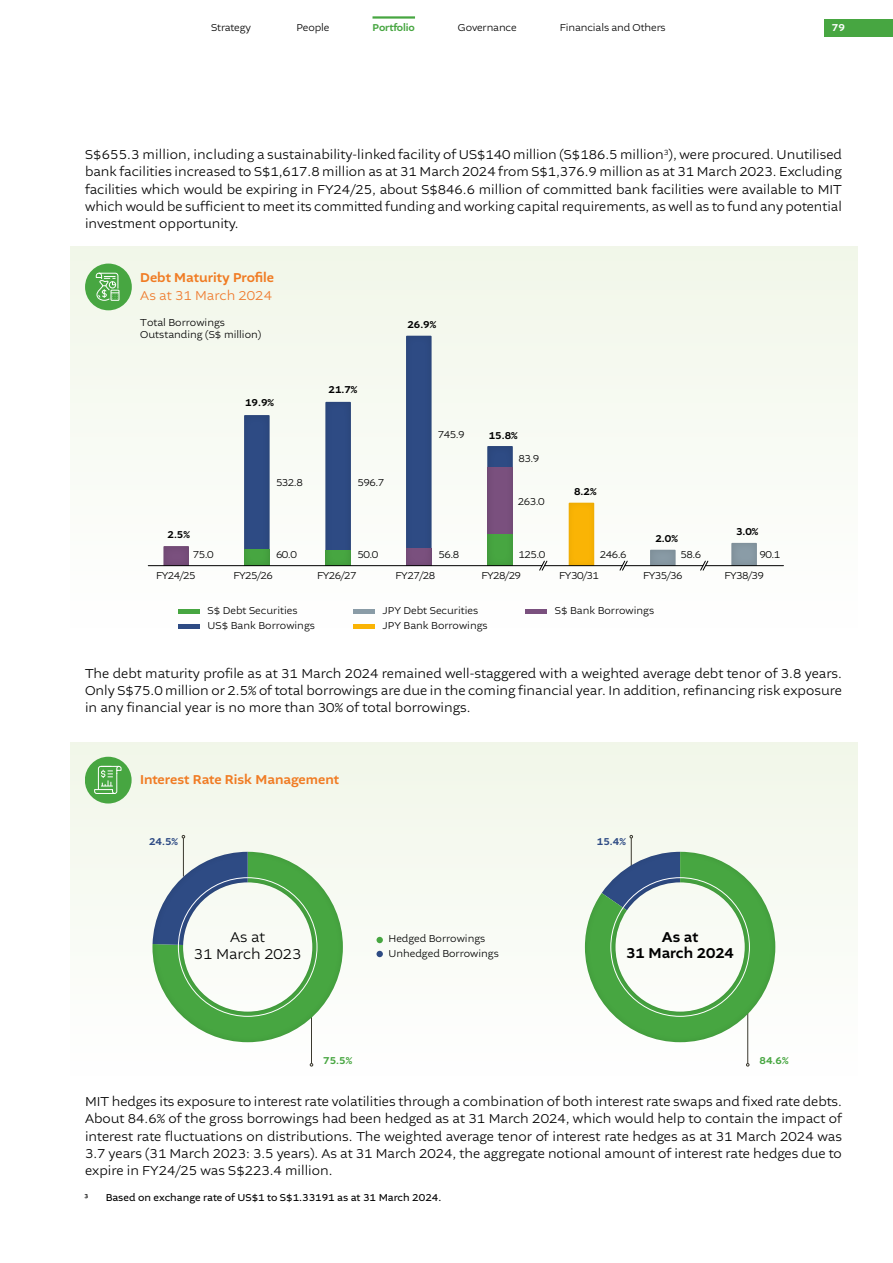
<style>
.page{position:relative;width:893px;height:1263px;background:#fff}
.page>*{position:absolute;margin:0;border:0;box-sizing:border-box;transform-origin:0 0}
.t1{font:300 15px/16.5px "Altivo";color:#000;text-align:center}
.t2{font:500 15px/16.5px "Altivo";color:#000;text-align:center}
.t3{font:300 13.5px/17.2px "Altivo";color:#000;text-align:justify}
.t4{font:500 13.5px "Altivo";color:#f07c24}
.t5{font:300 13.5px "Altivo";color:#ef792c}
.t6{font:300 10.5px/14.5px "Altivo";color:#000}
.t7{font:10.5px "Altivo";color:#000}
.t8{font:500 10.5px "Altivo";color:#000}
.t9{font:500 10.5px "Altivo";letter-spacing:-.01em;color:#47a641}
.t10{font:500 10.5px "Altivo";color:#2e4b84}
.t11{font:500 10.5px "Altivo";color:#fff}
</style>
<div class="page">
<div style="left:70px;top:247px;width:787px;height:381px;background:#f7faf3"></div>
<svg style="left:163px;top:546px;width:26px;height:19px"></svg>
<svg style="left:325px;top:402px;width:26px;height:149px;background:#304d83"></svg>
<div style="left:325px;top:551px;width:26px;height:15px;background:#45a340"></div>
<svg style="left:650px;top:550px;width:26px;height:15px"></svg>
<div style="left:178px;top:609px;width:21px;height:5px;background:#47a641"></div>
<div style="left:178px;top:624px;width:21px;height:5px;background:#2e4b84"></div>
<div style="left:85px;top:264px;width:47px;height:46px;background:#47a641;border-radius:50%"></div>
<svg style="left:95px;top:272px;width:24px;height:29px"></svg>
<svg style="left:731px;top:543px;width:26px;height:22px"></svg>
<div style="left:353px;top:609px;width:21px;height:5px;background:#8a9ca7"></div>
<div style="left:353px;top:624px;width:21px;height:5px;background:#fab405"></div>
<div style="left:525px;top:609px;width:22px;height:5px;background:#7a507e"></div>
<svg style="left:244px;top:415px;width:26px;height:135px;background:#304d83"></svg>
<div style="left:244px;top:550px;width:26px;height:16px;background:#46a440"></div>
<div style="left:406px;top:336px;width:26px;height:212px;background:#2e4b84"></div>
<div style="left:406px;top:548px;width:26px;height:18px;background:#784f7c"></div>
<svg style="left:487px;top:446px;width:26px;height:21px"></svg>
<div style="left:487px;top:534px;width:26px;height:32px;background:#46a540"></div>
<div style="left:487px;top:467px;width:26px;height:67px;background:#7a507e"></div>
<svg style="left:569px;top:503px;width:25px;height:62px;background:#f7b204"></svg>
<hr style="left:705px;top:565px;width:78px;height:1px;background:#000">
<hr style="left:625px;top:565px;width:78px;height:1px;background:#000">
<hr style="left:544px;top:565px;width:78px;height:1px;background:#000">
<svg style="left:539px;top:561px;width:8px;height:10px"></svg>
<svg style="left:619px;top:561px;width:9px;height:10px"></svg>
<svg style="left:700px;top:561px;width:8px;height:10px"></svg>
<hr style="left:148px;top:565px;width:394px;height:1px;background:#000">
<div style="left:70px;top:743px;width:787px;height:334px;background:linear-gradient(to right,#f7faf2,#f7faf2)"></div>
<div style="left:85px;top:757px;width:47px;height:46px;background:#47a641;border-radius:50%"></div>
<svg style="left:94px;top:766px;width:28px;height:28px"></svg>
<div style="left:376px;top:951px;width:7px;height:6px;background:#2e4b84;border-radius:50%"></div>
<div style="left:376px;top:937px;width:7px;height:6px;background:#47a641;border-radius:50%"></div>
<hr style="left:311px;top:1004px;width:1px;height:59px;background:#3b392f">
<hr style="left:183px;top:838px;width:1px;height:38px;background:#3b392f">
<svg style="left:152px;top:852px;width:191px;height:190px"></svg>
<hr style="left:631px;top:838px;width:1px;height:38px;background:#3b392f">
<hr style="left:747px;top:993px;width:1px;height:70px;background:#3b392f">
<svg style="left:585px;top:852px;width:190px;height:190px"></svg>
<hr style="left:372px;top:16px;width:43px;height:3px;background:#47a641">
<div style="left:825px;top:19px;width:68px;height:17px;background:#47a641"></div>
<p class="t6" style="left:211px;top:21px;width:41px">Strategy</p>
<p class="t6" style="left:296px;top:21px;width:35px">People</p>
<p class="t9" style="left:372px;top:21px;width:44px">Portfolio</p>
<p class="t6" style="left:458px;top:21px;width:60px">Governance</p>
<p class="t6" style="left:560px;top:21px;width:108px">Financials and Others</p>
<p class="t11" style="left:832px;top:21px;width:14px">79</p>
<p class="t3" style="left:85px;top:146px;width:758px">S$655.3 million, including a sustainability-linked facility of US$140 million (S$186.5 million<sup>3</sup>), were procured. Unutilised bank facilities increased to S$1,617.8 million as at 31 March 2024 from S$1,376.9 million as at 31 March 2023. Excluding facilities which would be expiring in FY24/25, about S$846.6 million of committed bank facilities were available to MIT which would be sufficient to meet its committed funding and working capital requirements, as well as to fund any potential investment opportunity.</p>
<p class="t4" style="left:140px;top:269px;width:135px">Debt Maturity Profile</p>
<p class="t5" style="left:140px;top:286px;width:133px">As at 31 March 2024</p>
<p class="t6" style="left:140px;top:317px;width:123px;line-height:12px">Total Borrowings<br>Outstanding (S$ million)</p>
<p class="t8" style="left:245px;top:396px;width:30px">19.9%</p>
<p class="t8" style="left:168px;top:527px;width:24px">2.5%</p>
<p class="t6" style="left:276px;top:476px;width:28px">532.8</p>
<p class="t6" style="left:193px;top:548px;width:22px">75.0</p>
<p class="t6" style="left:276px;top:548px;width:22px">60.0</p>
<p class="t8" style="left:328px;top:383px;width:30px">21.7%</p>
<p class="t6" style="left:357px;top:476px;width:28px">596.7</p>
<p class="t8" style="left:407px;top:318px;width:30px">26.9%</p>
<p class="t6" style="left:438px;top:428px;width:28px">745.9</p>
<p class="t8" style="left:489px;top:428px;width:30px">15.8%</p>
<p class="t6" style="left:518px;top:451px;width:22px">83.9</p>
<p class="t6" style="left:518px;top:494px;width:28px">263.0</p>
<p class="t8" style="left:574px;top:485px;width:24px">8.2%</p>
<p class="t8" style="left:655px;top:532px;width:24px">2.0%</p>
<p class="t8" style="left:736px;top:525px;width:24px">3.0%</p>
<p class="t6" style="left:357px;top:548px;width:22px">50.0</p>
<p class="t6" style="left:439px;top:548px;width:22px">56.8</p>
<p class="t6" style="left:518px;top:548px;width:28px">125.0</p>
<p class="t6" style="left:600px;top:548px;width:28px">246.6</p>
<p class="t6" style="left:680px;top:548px;width:22px">58.6</p>
<p class="t6" style="left:759px;top:548px;width:22px">90.1</p>
<p class="t6" style="left:156px;top:569px;width:41px">FY24/25</p>
<p class="t6" style="left:396px;top:569px;width:41px">FY27/28</p>
<p class="t6" style="left:724px;top:569px;width:41px">FY38/39</p>
<p class="t6" style="left:233px;top:569px;width:41px">FY25/26</p>
<p class="t6" style="left:317px;top:569px;width:41px">FY26/27</p>
<p class="t6" style="left:481px;top:569px;width:41px">FY28/29</p>
<p class="t6" style="left:559px;top:569px;width:41px">FY30/31</p>
<p class="t6" style="left:643px;top:569px;width:41px">FY35/36</p>
<p class="t6" style="left:208px;top:604px;width:109px">S$ Debt Securities<br>US$ Bank Borrowings</p>
<p class="t6" style="left:382px;top:604px;width:107px">JPY Debt Securities<br>JPY Bank Borrowings</p>
<p class="t6" style="left:555px;top:604px;width:101px">S$ Bank Borrowings</p>
<p class="t3" style="left:85px;top:664px;width:758px">The debt maturity profile as at 31 March 2024 remained well-staggered with a weighted average debt tenor of 3.8 years.<br>Only S$75.0 million or 2.5% of total borrowings are due in the coming financial year. In addition, refinancing risk exposure in any financial year is no more than 30% of total borrowings.</p>
<p class="t4" style="left:140px;top:771px;width:201px">Interest Rate Risk Management</p>
<p class="t10" style="left:149px;top:835px;width:30px">24.5%</p>
<p class="t10" style="left:597px;top:835px;width:30px">15.4%</p>
<p class="t1" style="left:194px;top:929px;width:109px">As at<br>31 March 2023</p>
<p class="t6" style="left:388px;top:932px;width:112px">Hedged Borrowings<br>Unhedged Borrowings</p>
<p class="t9" style="left:323px;top:1054px;width:30px">75.5%</p>
<p class="t2" style="left:626px;top:929px;width:109px">As at<br>31 March 2024</p>
<p class="t9" style="left:759px;top:1054px;width:30px">84.6%</p>
<p class="t3" style="left:85px;top:1093px;width:758px">MIT hedges its exposure to interest rate volatilities through a combination of both interest rate swaps and fixed rate debts.<br>About 84.6% of the gross borrowings had been hedged as at 31 March 2024, which would help to contain the impact of interest rate fluctuations on distributions. The weighted average tenor of interest rate hedges as at 31 March 2024 was 3.7 years (31 March 2023: 3.5 years). As at 31 March 2024, the aggregate notional amount of interest rate hedges due to expire in FY24/25 was S$223.4 million.</p>
<p class="t7" style="left:84px;top:1191px;width:5px">3</p>
<p class="t7" style="left:106px;top:1191px;width:337px">Based on exchange rate of US$1 to S$1.33191 as at 31 March 2024.</p>
</div>
